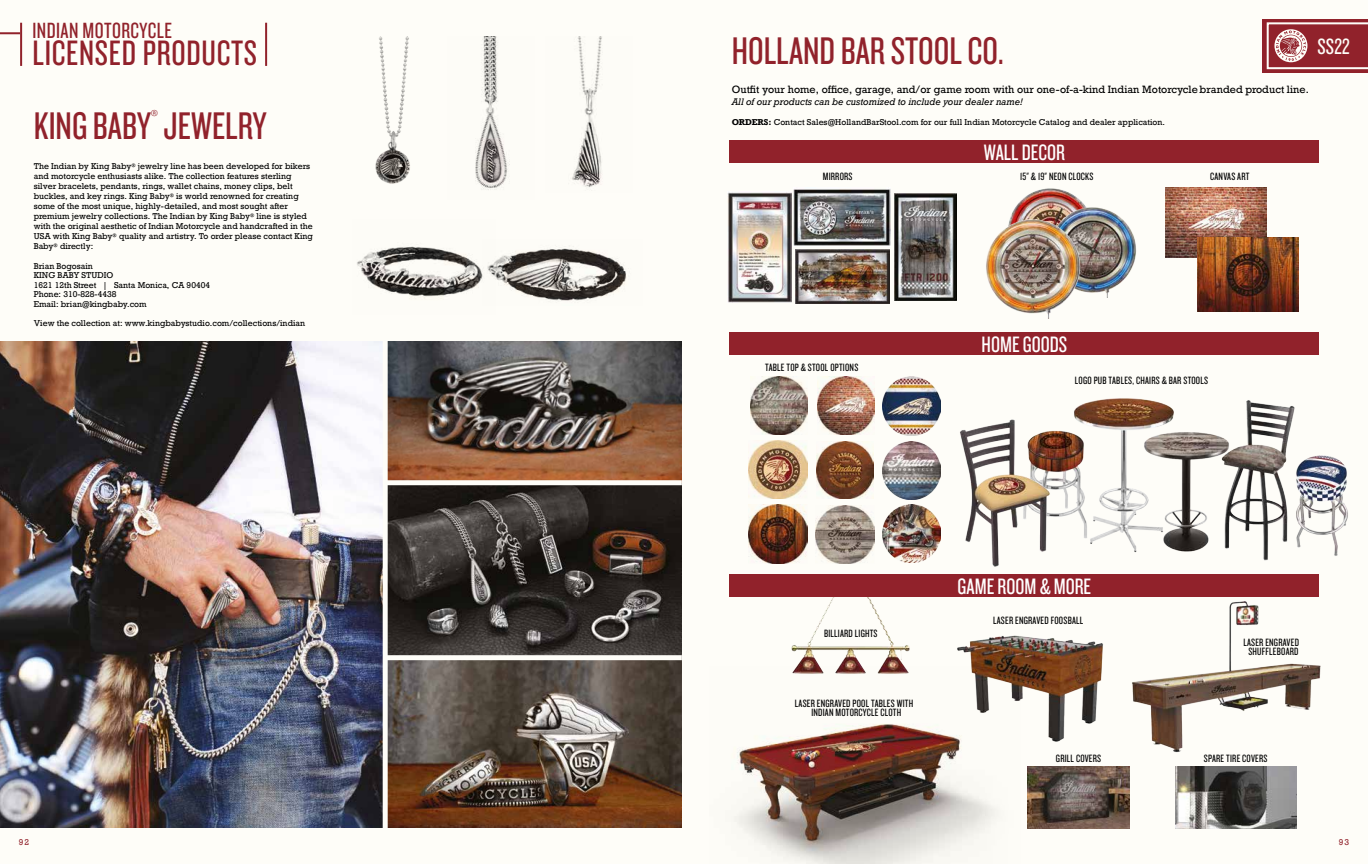
<style>
.page{position:relative;width:1368px;height:864px;background:#fefdf8}
.page>*{position:absolute;margin:0;border:0;box-sizing:border-box;transform-origin:0 0}
.t1{font:40px "Knockout 28 Junior Feathrwt";color:#91222b}
.t2{font:36.7px "Knockout 28 Junior Feathrwt";letter-spacing:.02em;color:#91222b}
.t3{font:23.2px "Knockout 28 Junior Feathrwt";color:#fff}
.t4{font:23px "Knockout 28 Junior Feathrwt";color:#fefdf8}
.t5{font:22.9px "Knockout 28 Junior Feathrwt";letter-spacing:.02em;color:#91222b}
.t6{font:11px/9px "Knockout 28 Junior Feathrwt";letter-spacing:.02em;color:#000;text-align:center}
.t7{font:10px "Rockwell";color:#000}
.t8{font:italic 9px "Rockwell";color:#000}
.t9{font:8px/10px "Rockwell";color:#000}
.t10{font:8px "Rockwell";letter-spacing:.1em;color:#91222b}
.s1{font-weight:700}
</style>
<div class="page">
<svg style="left:1263px;top:19px;width:105px;height:54px"></svg>
<svg style="left:1267px;top:22px;width:101px;height:47px;background:#a74f56"></svg>
<img style="left:0;top:341px;width:682px;height:487px">
<img style="left:791px;top:597px;width:119px;height:69px">
<img style="left:1074px;top:398px;width:100px;height:155px">
<div style="left:729px;top:574px;width:590px;height:23px;background:#91222b"></div>
<img style="left:1150px;top:601px;width:171px;height:152px">
<img style="left:375px;top:36px;width:35px;height:148px">
<img style="left:475px;top:36px;width:35px;height:154px">
<img style="left:572px;top:36px;width:30px;height:151px">
<img style="left:357px;top:246px;width:125px;height:53px">
<img style="left:482px;top:248px;width:145px;height:53px">
<img style="left:1011px;top:188px;width:75px;height:27px">
<img style="left:1047px;top:207px;width:89px;height:91px">
<img style="left:986px;top:215px;width:97px;height:103px">
<img style="left:1166px;top:188px;width:100px;height:70px">
<img style="left:1198px;top:237px;width:100px;height:74px">
<img style="left:957px;top:635px;width:193px;height:107px">
<img style="left:1027px;top:766px;width:103px;height:63px">
<img style="left:737px;top:666px;width:283px;height:198px">
<img style="left:750px;top:377px;width:58px;height:57px">
<img style="left:818px;top:377px;width:57px;height:57px">
<img style="left:749px;top:440px;width:59px;height:59px">
<img style="left:816px;top:441px;width:57px;height:57px">
<img style="left:749px;top:505px;width:59px;height:58px">
<img style="left:882px;top:505px;width:59px;height:58px">
<img style="left:815px;top:505px;width:59px;height:59px">
<img style="left:1175px;top:766px;width:121px;height:63px">
<div style="left:729px;top:140px;width:590px;height:23px;background:#91222b"></div>
<div style="left:729px;top:333px;width:590px;height:22px;background:#91222b"></div>
<img style="left:1237px;top:400px;width:58px;height:161px">
<img style="left:1136px;top:415px;width:101px;height:138px">
<img style="left:1066px;top:425px;width:25px;height:128px">
<div style="left:383px;top:327px;width:5px;height:537px;background:#fefdf8"></div>
<div style="left:386px;top:480px;width:296px;height:5px;background:#fefdf8"></div>
<div style="left:386px;top:655px;width:296px;height:5px;background:#fefdf8"></div>
<hr style="left:0;top:32px;width:20px;height:2px;background:#91222b">
<hr style="left:265px;top:23px;width:2px;height:43px;background:#91222b">
<hr style="left:20px;top:23px;width:2px;height:43px;background:#91222b">
<img style="left:960px;top:419px;width:106px;height:148px">
<img style="left:882px;top:441px;width:59px;height:59px">
<img style="left:882px;top:377px;width:59px;height:58px">
<img style="left:1272px;top:436px;width:76px;height:125px">
<img style="left:728px;top:192px;width:63px;height:110px">
<img style="left:794px;top:189px;width:97px;height:57px">
<img style="left:795px;top:250px;width:95px;height:53px">
<img style="left:894px;top:194px;width:62px;height:107px">
<h3 class="t5" style="left:32px;top:17px;width:141px">INDIAN MOTORCYCLE</h3>
<h2 class="t2" style="left:32px;top:31px;width:226px">LICENSED PRODUCTS</h2>
<h1 class="t1" style="left:34px;top:101px;width:235px">KING BABY<sup>®</sup> JEWELRY</h1>
<p class="t9" style="left:34px;top:162px;width:281px">The Indian by King Baby<sup>®</sup> jewelry line has been developed for bikers and motorcycle enthusiasts alike. The collection features sterling silver bracelets, pendants, rings, wallet chains, money clips, belt buckles, and key rings. King Baby<sup>®</sup> is world renowned for creating some of the most unique, highly-detailed, and most sought after premium jewelry collections. The Indian by King Baby<sup>®</sup> line is styled with the original aesthetic of Indian Motorcycle and handcrafted in the USA with King Baby<sup>®</sup> quality and artistry. To order please contact King Baby<sup>®</sup> directly:</p>
<p class="t9" style="left:34px;top:261px;width:178px;line-height:9.6px">Brian Bogosain<br>KING BABY STUDIO<br>1621 12th Street | Santa Monica, CA 90404<br>Phone: 310-828-4438<br>Email: brian@kingbaby.com</p>
<p class="t9" style="left:34px;top:318px;width:273px">View the collection at: www.kingbabystudio.com/collections/indian</p>
<h1 class="t1" style="left:732px;top:27px;width:274px">HOLLAND BAR STOOL CO.</h1>
<p class="t7" style="left:732px;top:83px;width:579px">Outfit your home, office, garage, and/or game room with our one-of-a-kind Indian Motorcycle branded product line.</p>
<p class="t8" style="left:732px;top:96px;width:293px">All of our products can be customized to include your dealer name!</p>
<p class="t9" style="left:732px;top:117px;width:435px"><span class="s1">ORDERS:</span> Contact Sales@HollandBarStool.com for our full Indian Motorcycle Catalog and dealer application.</p>
<h3 class="t3" style="left:984px;top:138px;width:83px">WALL DECOR</h3>
<h3 class="t6" style="left:823px;top:171px;width:31px">MIRRORS</h3>
<h3 class="t6" style="left:1020px;top:171px;width:75px">15" &amp; 19" NEON CLOCKS</h3>
<h3 class="t6" style="left:1210px;top:171px;width:41px">CANVAS ART</h3>
<h3 class="t4" style="left:1317px;top:32px;width:34px">SS22</h3>
<h3 class="t6" style="left:765px;top:362px;width:95px">TABLE TOP &amp; STOOL OPTIONS</h3>
<h3 class="t3" style="left:982px;top:330px;width:87px">HOME GOODS</h3>
<h3 class="t6" style="left:1075px;top:375px;width:135px">LOGO PUB TABLES, CHAIRS &amp; BAR STOOLS</h3>
<h3 class="t6" style="left:824px;top:629px;width:55px">BILLIARD LIGHTS</h3>
<h3 class="t6" style="left:795px;top:698px;width:120px">LASER ENGRAVED POOL TABLES WITH<br>INDIAN MOTORCYCLE CLOTH</h3>
<h3 class="t3" style="left:958px;top:572px;width:135px">GAME ROOM &amp; MORE</h3>
<h3 class="t6" style="left:993px;top:615px;width:92px">LASER ENGRAVED FOOSBALL</h3>
<h3 class="t6" style="left:1056px;top:753px;width:47px">GRILL COVERS</h3>
<h3 class="t6" style="left:1243px;top:637px;width:57px">LASER ENGRAVED<br>SHUFFLEBOARD</h3>
<h3 class="t6" style="left:1204px;top:753px;width:65px">SPARE TIRE COVERS</h3>
<p class="t10" style="left:19px;top:837px;width:12px">92</p>
<p class="t10" style="left:1339px;top:837px;width:12px">93</p>
<p class="t10" style="left:16px;top:839px;width:12px">92</p>
<p class="t10" style="left:1337px;top:839px;width:12px">93</p>
</div>
